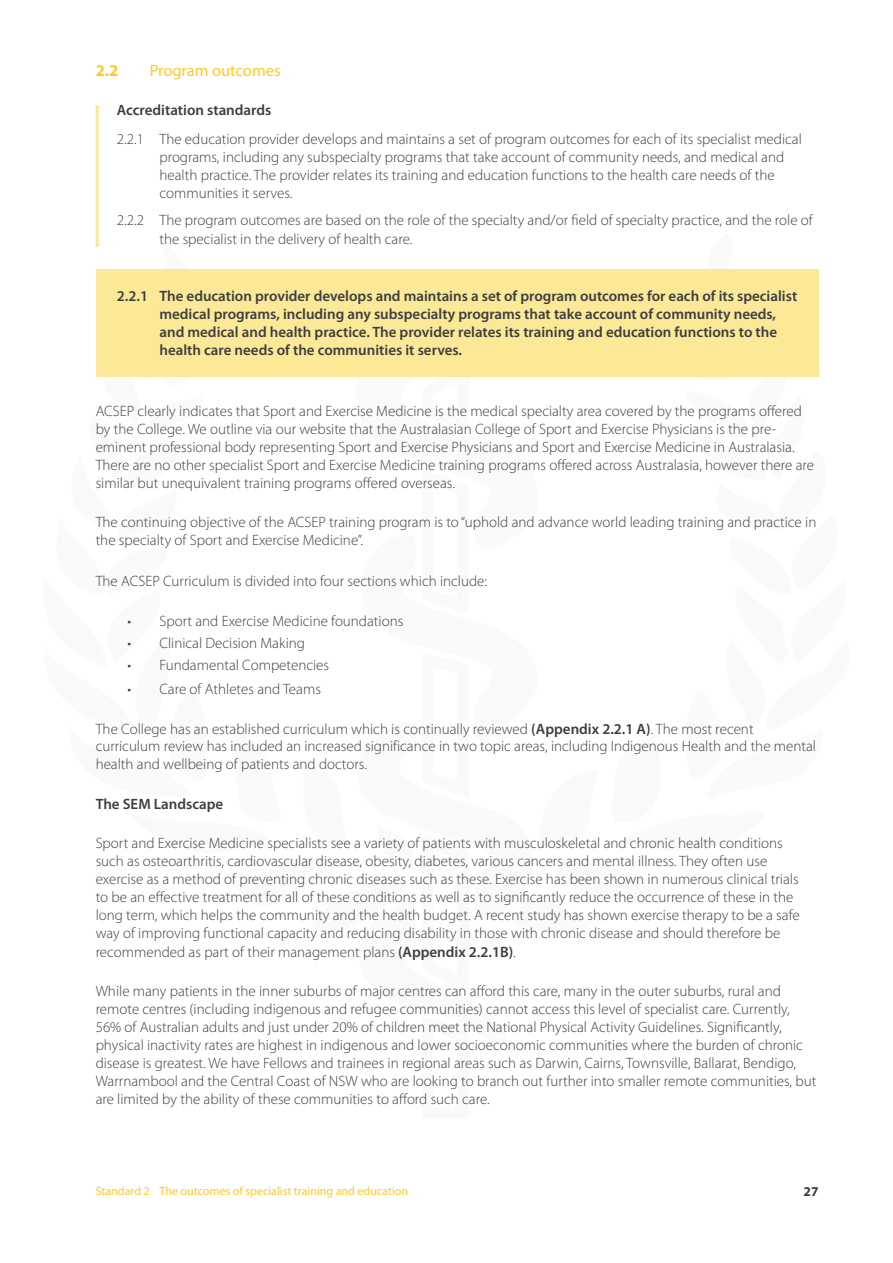
<style>
.page{position:relative;width:893px;height:1263px;background:#fff}
.page>*{position:absolute;margin:0;border:0;box-sizing:border-box;transform-origin:0 0}
.t1{font:16.5px "Myriad Pro";color:#fdcb26}
.t2{font:700 16.5px "Myriad Pro";color:#fdcb26}
.t3{font:300 15px/18px "Myriad Pro";color:#3e3e3f}
.t4{font:600 15px/18px "Myriad Pro";color:#3e3e3f}
.t5{font:700 13.5px "Myriad Pro";color:#3e3e3f}
.t6{font:12px "Myriad Pro";color:#fdcb26}
.s1{font-weight:600}
</style>
<div class="page">
<div style="left:96px;top:269px;width:723px;height:108px;background:#fbe998"></div>
<hr style="left:96px;top:105px;width:3px;height:142px;background:#fbe998">
<p class="t2" style="left:96px;top:60px;width:24px">2.2</p>
<p class="t1" style="left:150px;top:60px;width:132px">Program outcomes</p>
<p class="t4" style="left:117px;top:101px;width:156px">Accreditation standards</p>
<p class="t3" style="left:159px;top:130px;width:644px;text-indent:-43px">2.2.1 The education provider develops and maintains a set of program outcomes for each of its specialist medical programs, including any subspecialty programs that take account of community needs, and medical and health practice. The provider relates its training and education functions to the health care needs of the communities it serves.</p>
<p class="t3" style="left:159px;top:210px;width:655px;line-height:19.8px;text-indent:-43px">2.2.2 The program outcomes are based on the role of the specialty and/or field of specialty practice, and the role of the specialist in the delivery of health care.</p>
<p class="t4" style="left:159px;top:287px;width:639px;text-indent:-43px">2.2.1 The education provider develops and maintains a set of program outcomes for each of its specialist medical programs, including any subspecialty programs that take account of community needs, and medical and health practice. The provider relates its training and education functions to the health care needs of the communities it serves.</p>
<p class="t3" style="left:96px;top:402px;width:720px">ACSEP clearly indicates that Sport and Exercise Medicine is the medical specialty area covered by the programs offered by the College. We outline via our website that the Australasian College of Sport and Exercise Physicians is the pre&shy;eminent professional body representing Sport and Exercise Physicians and Sport and Exercise Medicine in Australasia.<br>There are no other specialist Sport and Exercise Medicine training programs offered across Australasia, however there are similar but unequivalent training programs offered overseas.</p>
<p class="t3" style="left:96px;top:513px;width:722px">The continuing objective of the ACSEP training program is to “uphold and advance world leading training and practice in the specialty of Sport and Exercise Medicine”.</p>
<p class="t3" style="left:96px;top:572px;width:393px">The ACSEP Curriculum is divided into four sections which include:</p>
<p class="t3" style="left:128px;top:611px;width:277px">• Sport and Exercise Medicine foundations</p>
<p class="t3" style="left:128px;top:634px;width:179px">• Clinical Decision Making</p>
<p class="t3" style="left:128px;top:656px;width:203px">• Fundamental Competencies</p>
<p class="t3" style="left:128px;top:680px;width:195px">• Care of Athletes and Teams</p>
<p class="t3" style="left:96px;top:720px;width:722px">The College has an established curriculum which is continually reviewed <span class="s1">(Appendix 2.2.1 A)</span>. The most recent curriculum review has included an increased significance in two topic areas, including Indigenous Health and the mental health and wellbeing of patients and doctors.</p>
<p class="t4" style="left:96px;top:794px;width:129px">The SEM Landscape</p>
<p class="t3" style="left:96px;top:834px;width:705px">Sport and Exercise Medicine specialists see a variety of patients with musculoskeletal and chronic health conditions such as osteoarthritis, cardiovascular disease, obesity, diabetes, various cancers and mental illness. They often use exercise as a method of preventing chronic diseases such as these. Exercise has been shown in numerous clinical trials to be an effective treatment for all of these conditions as well as to significantly reduce the occurrence of these in the long term, which helps the community and the health budget. A recent study has shown exercise therapy to be a safe way of improving functional capacity and reducing disability in those with chronic disease and should therefore be recommended as part of their management plans <span class="s1">(Appendix 2.2.1B)</span>.</p>
<p class="t3" style="left:96px;top:982px;width:722px">While many patients in the inner suburbs of major centres can afford this care, many in the outer suburbs, rural and remote centres (including indigenous and refugee communities) cannot access this level of specialist care. Currently, 56% of Australian adults and just under 20% of children meet the National Physical Activity Guidelines. Significantly, physical inactivity rates are highest in indigenous and lower socioeconomic communities where the burden of chronic disease is greatest. We have Fellows and trainees in regional areas such as Darwin, Cairns, Townsville, Ballarat, Bendigo, Warrnambool and the Central Coast of NSW who are looking to branch out further into smaller remote communities, but are limited by the ability of these communities to afford such care.</p>
<p class="t6" style="left:96px;top:1184px;width:314px">Standard 2 The outcomes of specialist training and education</p>
<p class="t5" style="left:804px;top:1182px;width:16px">27</p>
</div>
